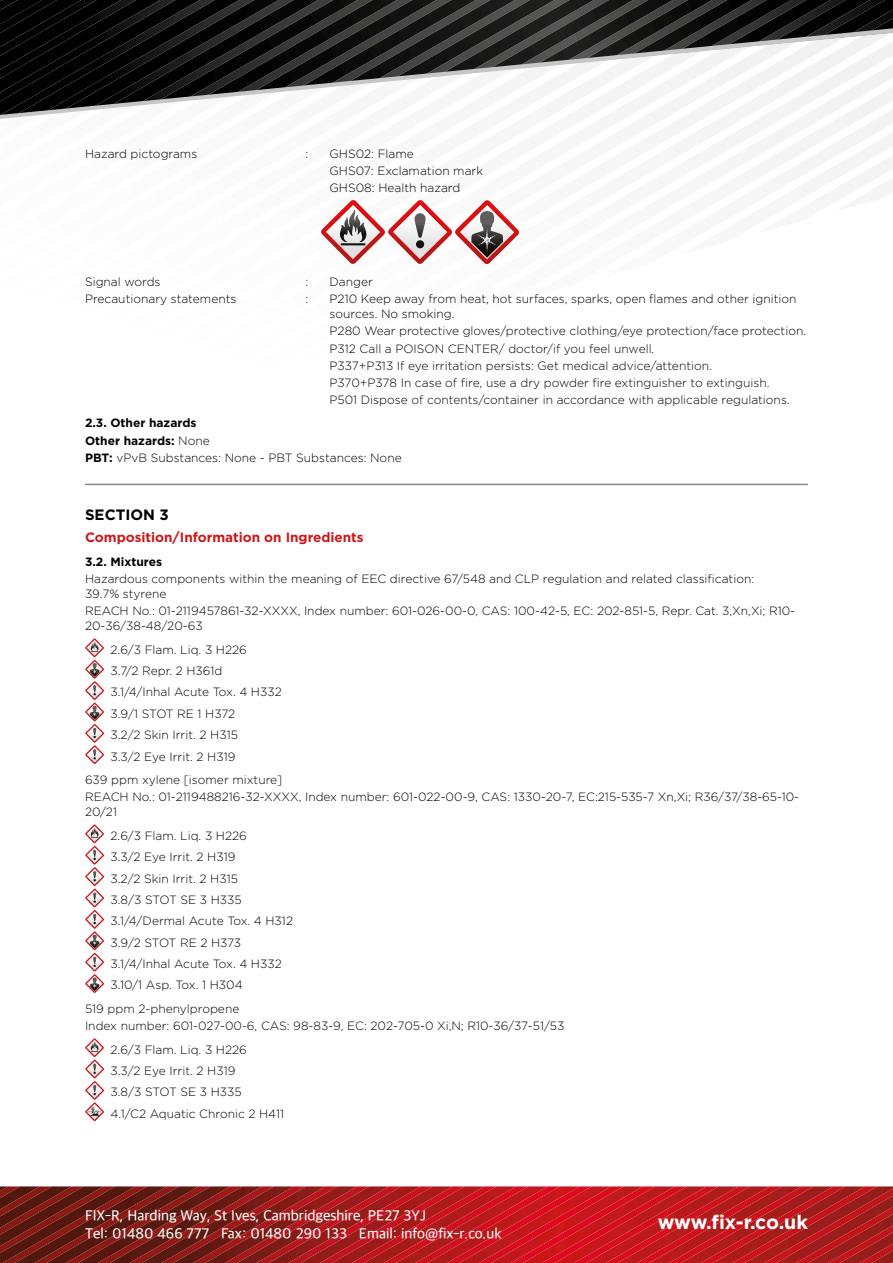
<style>
.page{position:relative;width:893px;height:1263px;background:#fff}
.page>*{position:absolute;margin:0;border:0;box-sizing:border-box;transform-origin:0 0}
.t1{font:700 19.5px "Gotham";letter-spacing:-.005em;color:#fff}
.t2{font:500 15px/18px "Apple SD Gothic Neo";color:#fff}
.t3{font:700 15px "Gotham";color:#000}
.t4{font:700 13.5px "Gotham";color:#cd171a}
.t5{font:300 12px/21.5px "Gotham";color:#000}
.t6{font:700 12px "Gotham";color:#000}
.s1{font-weight:700}
</style>
<div class="page">
<img style="left:0;top:1186px;width:893px;height:77px">
<img style="left:734px;top:0;width:35px;height:27px">
<img style="left:695px;top:0;width:39px;height:27px">
<img style="left:769px;top:0;width:47px;height:27px">
<img style="left:655px;top:0;width:40px;height:27px">
<img style="left:816px;top:0;width:77px;height:27px">
<img style="left:616px;top:0;width:39px;height:27px">
<img style="left:863px;top:10px;width:30px;height:17px">
<img style="left:576px;top:0;width:40px;height:27px">
<img style="left:537px;top:0;width:39px;height:27px">
<img style="left:498px;top:0;width:39px;height:27px">
<img style="left:458px;top:0;width:40px;height:27px">
<img style="left:419px;top:0;width:39px;height:27px">
<img style="left:380px;top:0;width:39px;height:27px">
<img style="left:340px;top:0;width:40px;height:27px">
<svg style="left:649px;top:120px;width:244px;height:75px"></svg>
<img style="left:301px;top:0;width:39px;height:27px">
<img style="left:261px;top:0;width:40px;height:27px">
<img style="left:222px;top:0;width:39px;height:27px">
<img style="left:182px;top:0;width:40px;height:27px">
<img style="left:143px;top:0;width:39px;height:27px">
<img style="left:104px;top:0;width:39px;height:27px">
<img style="left:64px;top:0;width:40px;height:27px">
<img style="left:0;top:0;width:64px;height:27px">
<img style="left:0;top:0;width:25px;height:9px">
<svg style="left:0;top:27px;width:893px;height:93px"></svg>
<hr style="left:85px;top:484px;width:723px;height:1px;background:#878787">
<svg style="left:321px;top:200px;width:198px;height:64px"></svg>
<svg style="left:85px;top:638px;width:19px;height:126px"></svg>
<svg style="left:85px;top:824px;width:19px;height:169px"></svg>
<svg style="left:85px;top:1038px;width:19px;height:83px"></svg>
<p class="t5" style="left:85px;top:142px;width:114px">Hazard pictograms</p>
<p class="t5" style="left:306px;top:142px;width:4px">:</p>
<p class="t5" style="left:330px;top:145px;width:155px;line-height:17.1px">GHS02: Flame<br>GHS07: Exclamation mark<br>GHS08: Health hazard</p>
<p class="t5" style="left:85px;top:271px;width:77px">Signal words</p>
<p class="t5" style="left:306px;top:271px;width:4px">:</p>
<p class="t5" style="left:330px;top:271px;width:45px">Danger</p>
<p class="t5" style="left:85px;top:288px;width:153px">Precautionary statements</p>
<p class="t5" style="left:306px;top:288px;width:4px">:</p>
<p class="t5" style="left:330px;top:291px;width:469px;line-height:15px">P210 Keep away from heat, hot surfaces, sparks, open flames and other ignition sources. No smoking.</p>
<p class="t5" style="left:330px;top:322px;width:478px;line-height:17.1px">P280 Wear protective gloves/protective clothing/eye protection/face protection.<br>P312 Call a POISON CENTER/ doctor/if you feel unwell.<br>P337+P313 If eye irritation persists: Get medical advice/attention.<br>P370+P378 In case of fire, use a dry powder fire extinguisher to extinguish.<br>P501 Dispose of contents/container in accordance with applicable regulations.</p>
<p class="t5" style="left:85px;top:414px;width:318px;line-height:17.1px"><span class="s1">2.3. Other hazards<br>Other hazards:</span> None<br><span class="s1">PBT:</span> vPvB Substances: None - PBT Substances: None</p>
<p class="t3" style="left:85px;top:506px;width:85px">SECTION 3</p>
<p class="t4" style="left:85px;top:530px;width:280px">Composition/Information on Ingredients</p>
<p class="t6" style="left:85px;top:555px;width:79px">3.2. Mixtures</p>
<p class="t5" style="left:85px;top:571px;width:671px;line-height:15px">Hazardous components within the meaning of EEC directive 67/548 and CLP regulation and related classification:<br>39.7% styrene</p>
<p class="t5" style="left:85px;top:603px;width:712px;line-height:15px">REACH No.: 01-2119457861-32-XXXX, Index number: 601-026-00-0, CAS: 100-42-5, EC: 202-851-5, Repr. Cat. 3,Xn,Xi; R10-<br>20-36/38-48/20-63</p>
<p class="t5" style="left:111px;top:638px;width:173px">2.6/3 Flam. Liq. 3 H226<br>3.7/2 Repr. 2 H361d<br>3.1/4/Inhal Acute Tox. 4 H332<br>3.9/1 STOT RE 1 H372<br>3.2/2 Skin Irrit. 2 H315<br>3.3/2 Eye Irrit. 2 H319</p>
<p class="t5" style="left:85px;top:771px;width:716px;line-height:17.1px">639 ppm xylene [isomer mixture]<br>REACH No.: 01-2119488216-32-XXXX, Index number: 601-022-00-9, CAS: 1330-20-7, EC:215-535-7 Xn,Xi; R36/37/38-65-10-</p>
<p class="t5" style="left:111px;top:800px;width:138px;line-height:23.5px;text-indent:-26px">20/21<br>2.6/3 Flam. Liq. 3 H226</p>
<p class="t5" style="left:111px;top:846px;width:184px">3.3/2 Eye Irrit. 2 H319<br>3.2/2 Skin Irrit. 2 H315<br>3.8/3 STOT SE 3 H335<br>3.1/4/Dermal Acute Tox. 4 H312<br>3.9/2 STOT RE 2 H373<br>3.1/4/Inhal Acute Tox. 4 H332<br>3.10/1 Asp. Tox. 1 H304</p>
<p class="t5" style="left:85px;top:1000px;width:481px;line-height:17.1px">519 ppm 2-phenylpropene<br>Index number: 601-027-00-6, CAS: 98-83-9, EC: 202-705-0 Xi,N; R10-36/37-51/53</p>
<p class="t5" style="left:111px;top:1038px;width:175px">2.6/3 Flam. Liq. 3 H226<br>3.3/2 Eye Irrit. 2 H319<br>3.8/3 STOT SE 3 H335<br>4.1/C2 Aquatic Chronic 2 H411</p>
<p class="t2" style="left:85px;top:1208px;width:418px">FIX-R, Harding Way, St Ives, Cambridgeshire, PE27 3YJ<br>Tel: 01480 466 777 Fax: 01480 290 133 Email: info@fix-r.co.uk</p>
<h1 class="t1" style="left:658px;top:1211px;width:152px">www.fix-r.co.uk</h1>
</div>
